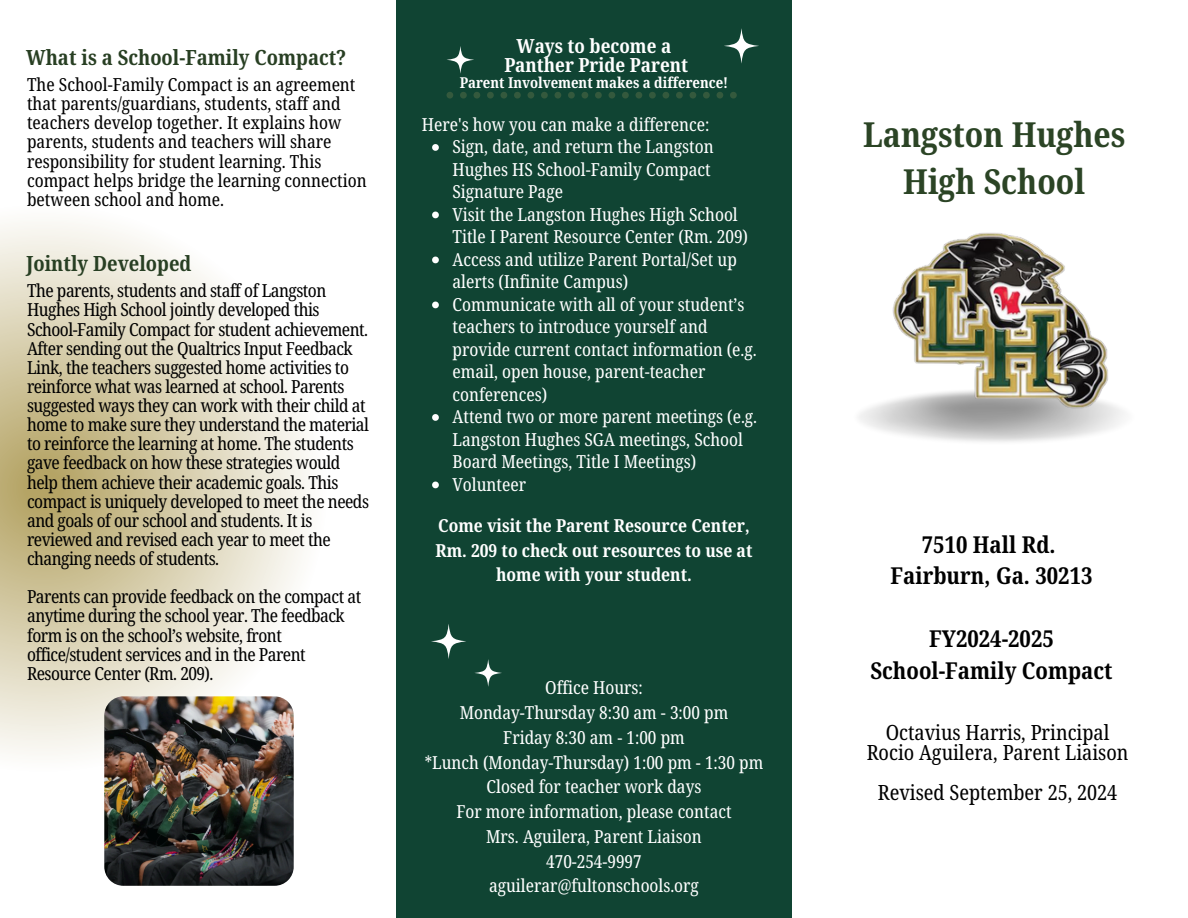
<style>
.page{position:relative;width:1188px;height:918px;background:#fff}
.page>*{position:absolute;margin:0;border:0;box-sizing:border-box;transform-origin:0 0}
.t1{font:700 34.5px/47.2px "Noto Serif Ethiopic Condensed";color:#2b4425;text-align:center}
.t2{font:700 23.25px/31.5px "Noto Serif Ethiopic Condensed";color:#000;text-align:center}
.t3{font:21px/20.2px "Noto Serif Ethiopic Condensed";color:#000;text-align:center}
.t4{font:700 21px "Noto Serif Ethiopic Condensed";color:#283f23}
.t5{font:700 19.5px "Noto Serif Ethiopic Condensed";color:#fff}
.t6{font:18px/19.2px "Noto Serif Ethiopic Condensed";letter-spacing:-.025em;color:#000}
.t7{font:18px/22.5px "Noto Serif Ethiopic Condensed";color:#fff}
.t8{font:18px/19.2px "Noto Serif Ethiopic Condensed";color:#000}
.t9{font:700 18px/24.8px "Noto Serif Ethiopic Condensed";color:#fff;text-align:center}
.t10{font:700 15px "Noto Serif Ethiopic Condensed";color:#fff}
</style>
<div class="page">
<svg style="left:0;top:222px;width:310px;height:533px"></svg>
<div style="left:396px;top:0;width:396px;height:918px;background:#104433"></div>
<svg style="left:724px;top:28px;width:35px;height:36px"></svg>
<svg style="left:431px;top:624px;width:35px;height:35px"></svg>
<svg style="left:474px;top:659px;width:28px;height:28px"></svg>
<svg style="left:447px;top:46px;width:27px;height:28px"></svg>
<svg style="left:447px;top:92px;width:290px;height:7px"></svg>
<img style="left:104px;top:696px;width:190px;height:190px">
<img style="left:876px;top:232px;width:236px;height:212px">
<svg style="left:432px;top:144px;width:7px;height:7px"></svg>
<svg style="left:432px;top:212px;width:7px;height:6px"></svg>
<svg style="left:432px;top:257px;width:7px;height:6px"></svg>
<svg style="left:432px;top:302px;width:7px;height:6px"></svg>
<svg style="left:432px;top:414px;width:7px;height:7px"></svg>
<svg style="left:432px;top:482px;width:7px;height:6px"></svg>
<p class="t4" style="left:26px;top:42px;width:321px">What is a School-Family Compact?</p>
<h5 class="t8" style="left:27px;top:74px;width:341px">The School-Family Compact is an agreement that parents/guardians, students, staff and teachers develop together. It explains how parents, students and teachers will share responsibility for student learning. This compact helps bridge the learning connection between school and home.</h5>
<p class="t4" style="left:26px;top:249px;width:167px">Jointly Developed</p>
<h2 class="t6" style="left:27px;top:281px;width:343px">The parents, students and staff of Langston Hughes High School jointly developed this School-Family Compact for student achievement.<br>After sending out the Qualtrics Input Feedback Link, the teachers suggested home activities to reinforce what was learned at school. Parents suggested ways they can work with their child at home to make sure they understand the material to reinforce the learning at home. The students gave feedback on how these strategies would help them achieve their academic goals. This compact is uniquely developed to meet the needs and goals of our school and students. It is reviewed and revised each year to meet the changing needs of students.</h2>
<h5 class="t6" style="left:27px;top:587px;width:336px">Parents can provide feedback on the compact at anytime during the school year. The feedback form is on the school’s website, front office/student services and in the Parent Resource Center (Rm. 209).</h5>
<p class="t5" style="left:517px;top:32px;width:156px">Ways to become a</p>
<h5 class="t5" style="left:504px;top:51px;width:185px">Panther Pride Parent</h5>
<p class="t10" style="left:460px;top:72px;width:270px">Parent Involvement makes a difference!</p>
<p class="t7" style="left:422px;top:112px;width:289px">Here's how you can make a difference:</p>
<p class="t7" style="left:453px;top:135px;width:263px">Sign, date, and return the Langston<br>Hughes HS School-Family Compact<br>Signature Page</p>
<p class="t7" style="left:453px;top:202px;width:297px">Visit the Langston Hughes High School<br>Title I Parent Resource Center (Rm. 209)</p>
<p class="t7" style="left:453px;top:247px;width:286px">Access and utilize Parent Portal/Set up alerts (Infinite Campus)</p>
<h4 class="t7" style="left:453px;top:292px;width:306px">Communicate with all of your student’s teachers to introduce yourself and provide current contact information (e.g. email, open house, parent-teacher conferences)</h4>
<p class="t7" style="left:453px;top:405px;width:306px">Attend two or more parent meetings (e.g.<br>Langston Hughes SGA meetings, School<br>Board Meetings, Title I Meetings)</p>
<p class="t7" style="left:453px;top:472px;width:75px">Volunteer</p>
<h5 class="t9" style="left:435px;top:513px;width:319px">Come visit the Parent Resource Center,<br>Rm. 209 to check out resources to use at home with your student.</h5>
<h1 class="t7" style="left:425px;top:675px;width:340px;line-height:24.8px;text-align:center">Office Hours:<br>Monday-Thursday 8:30 am - 3:00 pm<br>Friday 8:30 am - 1:00 pm<br>*Lunch (Monday-Thursday) 1:00 pm - 1:30 pm<br>Closed for teacher work days<br>For more information, please contact<br>Mrs. Aguilera, Parent Liaison<br>470-254-9997<br>aguilerar@fultonschools.org</h1>
<p class="t1" style="left:863px;top:110px;width:264px">Langston Hughes<br>High School</p>
<p class="t2" style="left:891px;top:528px;width:203px">7510 Hall Rd.<br>Fairburn, Ga. 30213</p>
<p class="t2" style="left:870px;top:622px;width:244px">FY2024-2025<br>School-Family Compact</p>
<p class="t3" style="left:867px;top:721px;width:263px">Octavius Harris, Principal<br>Rocio Aguilera, Parent Liaison</p>
<p class="t3" style="left:878px;top:782px;width:241px">Revised September 25, 2024</p>
</div>
